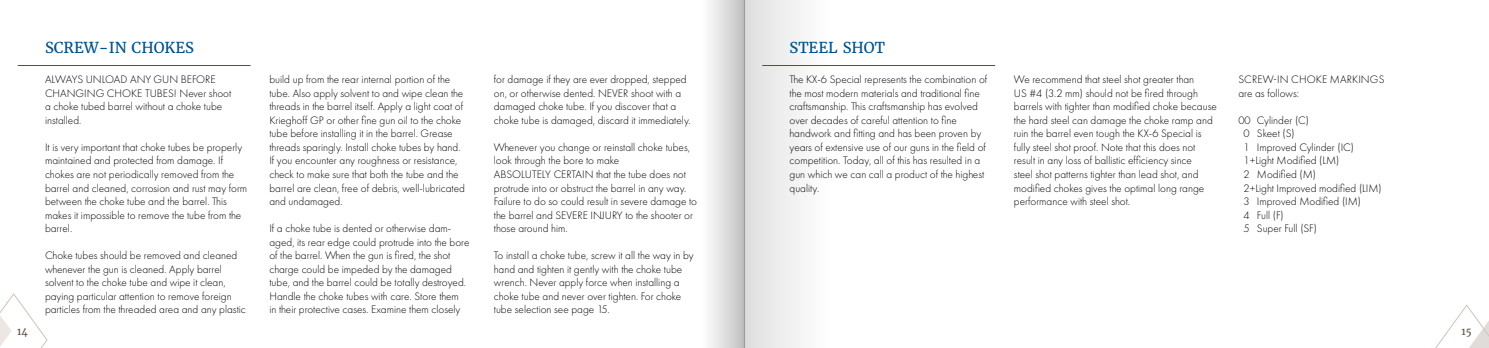
<style>
.page{position:relative;width:1489px;height:348px;background:#fff}
.page>*{position:absolute;margin:0;border:0;box-sizing:border-box;transform-origin:0 0}
.t1{font:15px "Merriweather";color:#00528a}
.t2{font:300 11.25px/13.5px "Futura PT";color:#000}
.t3{font:10px "Merriweather";color:#5c4e47}
</style>
<div class="page">
<svg style="left:0;top:293px;width:48px;height:54px"></svg>
<svg style="left:1436px;top:304px;width:52px;height:43px"></svg>
<div style="left:744px;top:0;width:85px;height:347px;background:linear-gradient(to right,#dedede,#fff)"></div>
<div style="left:702px;top:0;width:42px;height:347px;background:linear-gradient(to right,#fff,#c3c3c2)"></div>
<hr style="left:18px;top:65px;width:233px;height:1px;background:#5c4e47">
<hr style="left:762px;top:65px;width:233px;height:1px;background:#5c4e47">
<h1 class="t1" style="left:45px;top:38px;width:151px">SCREW-IN CHOKES</h1>
<p class="t2" style="left:45px;top:73px;width:188px">ALWAYS UNLOAD ANY GUN BEFORE<br>CHANGING CHOKE TUBES! Never shoot a choke tubed barrel without a choke tube installed.</p>
<p class="t2" style="left:45px;top:140px;width:204px">It is very important that choke tubes be properly maintained and protected from damage. If chokes are not periodically removed from the barrel and cleaned, corrosion and rust may form between the choke tube and the barrel. This makes it impossible to remove the tube from the barrel.</p>
<p class="t2" style="left:45px;top:248px;width:202px">Choke tubes should be removed and cleaned whenever the gun is cleaned. Apply barrel solvent to the choke tube and wipe it clean, paying particular attention to remove foreign particles from the threaded area and any plastic</p>
<p class="t2" style="left:269px;top:73px;width:197px">build up from the rear internal portion of the tube. Also apply solvent to and wipe clean the threads in the barrel itself. Apply a light coat of Krieghoff GP or other fine gun oil to the choke tube before installing it in the barrel. Grease threads sparingly. Install choke tubes by hand.<br>If you encounter any roughness or resistance, check to make sure that both the tube and the barrel are clean, free of debris, well-lubricated and undamaged.</p>
<p class="t2" style="left:269px;top:221px;width:202px">If a choke tube is dented or otherwise dam&shy;aged, its rear edge could protrude into the bore of the barrel. When the gun is fired, the shot charge could be impeded by the damaged tube, and the barrel could be totally destroyed.<br>Handle the choke tubes with care. Store them<br>in their protective cases. Examine them closely</p>
<p class="t2" style="left:494px;top:73px;width:198px">for damage if they are ever dropped, stepped on, or otherwise dented. NEVER shoot with a damaged choke tube. If you discover that a choke tube is damaged, discard it immediately.</p>
<p class="t2" style="left:494px;top:140px;width:205px">Whenever you change or reinstall choke tubes, look through the bore to make<br>ABSOLUTELY CERTAIN that the tube does not protrude into or obstruct the barrel in any way.<br>Failure to do so could result in severe damage to the barrel and SEVERE INJURY to the shooter or those around him.</p>
<p class="t2" style="left:494px;top:248px;width:201px">To install a choke tube, screw it all the way in by hand and tighten it gently with the choke tube wrench. Never apply force when installing a choke tube and never over tighten. For choke tube selection see page 15.</p>
<h1 class="t1" style="left:789px;top:38px;width:97px">STEEL SHOT</h1>
<p class="t2" style="left:789px;top:73px;width:199px">The KX-6 Special represents the combination of the most modern materials and traditional fine craftsmanship. This craftsmanship has evolved over decades of careful attention to fine handwork and fitting and has been proven by years of extensive use of our guns in the field of competition. Today, all of this has resulted in a gun which we can call a product of the highest quality.</p>
<p class="t2" style="left:1013px;top:73px;width:204px">We recommend that steel shot greater than<br>US #4 (3.2 mm) should not be fired through barrels with tighter than modified choke because the hard steel can damage the choke ramp and ruin the barrel even tough the KX-6 Special is fully steel shot proof. Note that this does not result in any loss of ballistic efficiency since<br>steel shot patterns tighter than lead shot, and modified chokes gives the optimal long range performance with steel shot.</p>
<p class="t2" style="left:1238px;top:73px;width:148px">SCREW-IN CHOKE MARKINGS are as follows:</p>
<p class="t2" style="left:1243px;top:113px;width:140px;text-indent:-5px">00 Cylinder (C)<br>0 Skeet (S)<br>1 Improved Cylinder (IC)<br>1+Light Modified (LM)<br>2 Modified (M)<br>2+Light Improved modified (LIM)<br>3 Improved Modified (IM)<br>4 Full (F)<br>5 Super Full (SF)</p>
<p class="t3" style="left:17px;top:324px;width:12px">14</p>
<p class="t3" style="left:1461px;top:324px;width:12px">15</p>
</div>
